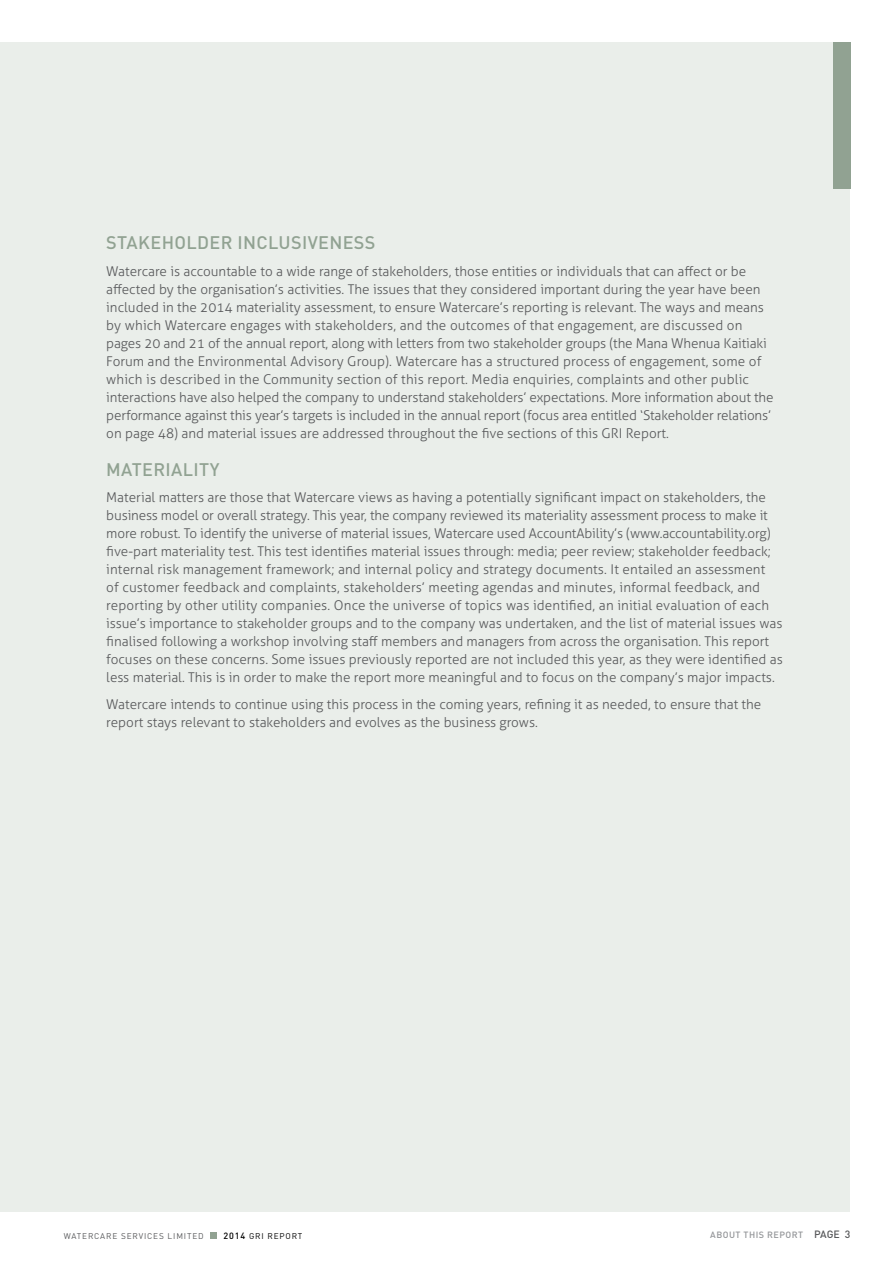
<style>
.page{position:relative;width:893px;height:1263px;background:#fff}
.page>*{position:absolute;margin:0;border:0;box-sizing:border-box;transform-origin:0 0}
.t1{font:500 18px "DIN";letter-spacing:.02em;color:#91a292}
.t2{font:300 13.5px/18px "Aller";color:#58595b}
.t3{font:500 9px "DIN";letter-spacing:.05em;color:#939598}
.t4{font:8.25px "DIN";letter-spacing:.1em;color:#58595b}
.t5{font:8.25px "DIN";letter-spacing:.1em;color:#000}
.s1{font-weight:500;font-size:9px}
.s2{font-size:10.5px;color:#58595b}
</style>
<div class="page">
<div style="left:210px;top:1232px;width:7px;height:6px;background:#91a292"></div>
<div style="left:0;top:43px;width:850px;height:1169px;background:#eaeeea"></div>
<div style="left:833px;top:43px;width:17px;height:146px;background:#91a292"></div>
<h1 class="t1" style="left:106px;top:231px;width:271px">STAKEHOLDER INCLUSIVENESS</h1>
<p class="t2" style="left:106px;top:262px;width:669px">Watercare is accountable to a wide range of stakeholders, those entities or individuals that can affect or be affected by the organisation’s activities. The issues that they considered important during the year have been included in the 2014 materiality assessment, to ensure Watercare’s reporting is relevant. The ways and means by which Watercare engages with stakeholders, and the outcomes of that engagement, are discussed on pages 20 and 21 of the annual report, along with letters from two stakeholder groups (the Mana Whenua Kaitiaki Forum and the Environmental Advisory Group). Watercare has a structured process of engagement, some of which is described in the Community section of this report. Media enquiries, complaints and other public interactions have also helped the company to understand stakeholders’ expectations. More information about the performance against this year’s targets is included in the annual report (focus area entitled ‘Stakeholder relations’ on page 48) and material issues are addressed throughout the five sections of this GRI Report.</p>
<h1 class="t1" style="left:106px;top:458px;width:115px">MATERIALITY</h1>
<p class="t2" style="left:106px;top:488px;width:678px">Material matters are those that Watercare views as having a potentially significant impact on stakeholders, the business model or overall strategy. This year, the company reviewed its materiality assessment process to make it more robust. To identify the universe of material issues, Watercare used AccountAbility’s (www.accountability.org) five-part materiality test. This test identifies material issues through: media; peer review; stakeholder feedback; internal risk management framework; and internal policy and strategy documents. It entailed an assessment<br>of customer feedback and complaints, stakeholders’ meeting agendas and minutes, informal feedback, and reporting by other utility companies. Once the universe of topics was identified, an initial evaluation of each issue’s importance to stakeholder groups and to the company was undertaken, and the list of material issues was finalised following a workshop involving staff members and managers from across the organisation. This report focuses on these concerns. Some issues previously reported are not included this year, as they were identified as less material. This is in order to make the report more meaningful and to focus on the company’s major impacts.</p>
<p class="t2" style="left:106px;top:695px;width:657px">Watercare intends to continue using this process in the coming years, refining it as needed, to ensure that the report stays relevant to stakeholders and evolves as the business grows.</p>
<p class="t4" style="left:64px;top:1230px;width:141px">WATERCARE SERVICES LIMITED</p>
<p class="t5" style="left:223px;top:1230px;width:81px"><span class="s1">2014</span> GRI REPORT</p>
<p class="t3" style="left:710px;top:1229px;width:142px">ABOUT THIS REPORT <span class="s2">PAGE 3</span></p>
</div>
